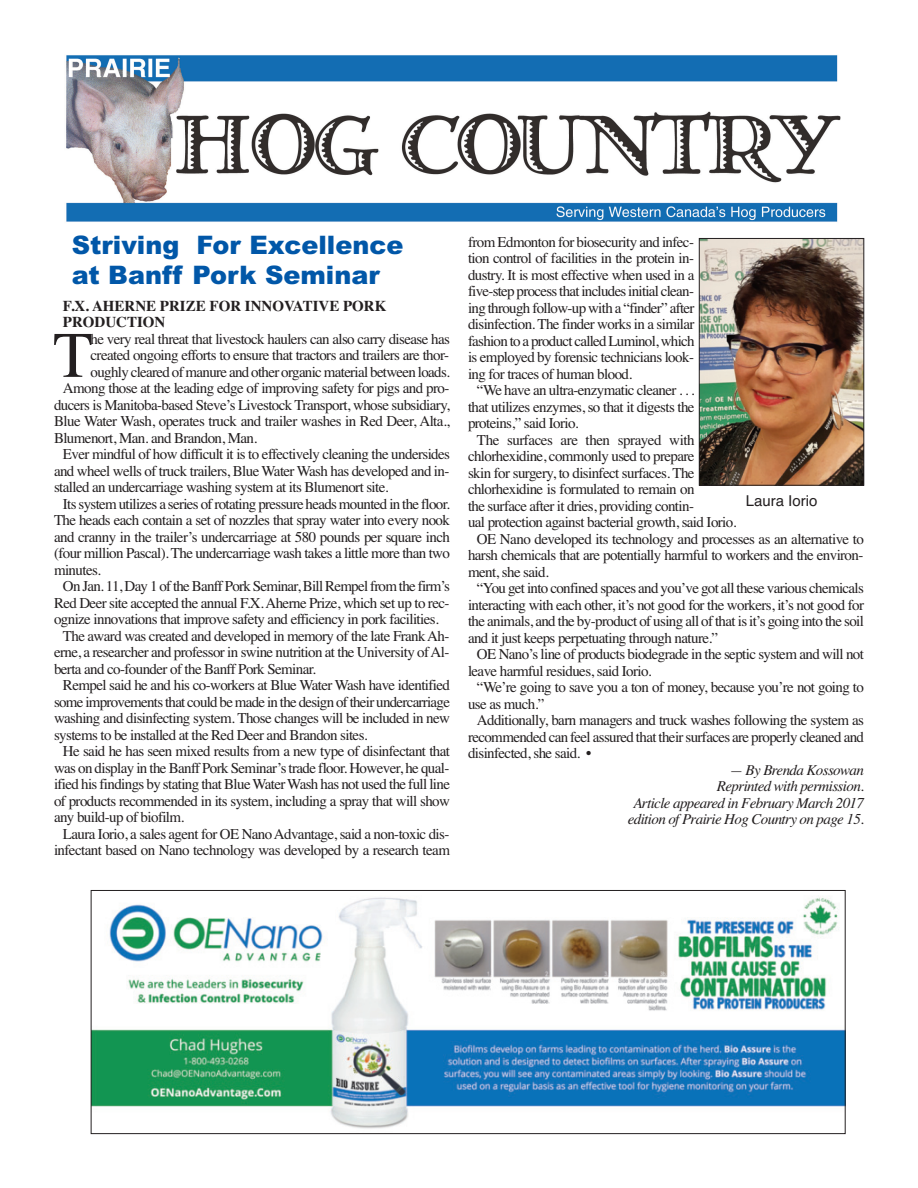
<style>
.page{position:relative;width:918px;height:1188px;background:#fff}
.page>*{position:absolute;margin:0;border:0;box-sizing:border-box;transform-origin:0 0}
.t1{font:64.8px "Times";color:#231f20}
.t2{font:900 25.5px/30.6px "Arial";color:#0157a8}
.t3{font:15px "Times";letter-spacing:-.04em;color:#231f20}
.t4{font:italic 15px/16.5px "Times";letter-spacing:-.04em;color:#231f20;text-align:right}
.t5{font:700 15px/16.5px "Times";color:#231f20}
.t6{font:15px "Helvetica";color:#231f20}
</style>
<div class="page">
<img style="left:66px;top:55px;width:775px;height:167px">
<img style="left:93px;top:897px;width:751px;height:232px">
<div style="left:91px;top:890px;width:755px;height:244px;border:1px solid #231f20"></div>
<img style="left:701px;top:240px;width:161px;height:243px">
<div style="left:699px;top:238px;width:165px;height:247px;border:1px solid #231f20"></div>
<h2 class="t2" style="left:72px;top:230px;width:333px">Striving For Excellence at Banff Pork Seminar</h2>
<p class="t5" style="left:63px;top:299px;width:325px">F.X. AHERNE PRIZE FOR INNOVATIVE PORK<br>PRODUCTION</p>
<h1 class="t1" style="left:53px;top:332px;width:41px">T</h1>
<p class="t3" style="left:91px;top:333px;width:361px">he very real threat that livestock haulers can also carry disease has</p>
<p class="t3" style="left:91px;top:350px;width:360px">created ongoing efforts to ensure that tractors and trailers are thor-</p>
<p class="t3" style="left:91px;top:366px;width:361px">oughly cleared of manure and other organic material between loads.</p>
<p class="t3" style="left:63px;top:383px;width:388px">Among those at the leading edge of improving safety for pigs and pro-</p>
<p class="t3" style="left:54px;top:399px;width:398px">ducers is Manitoba-based Steve’s Livestock Transport, whose subsidiary,</p>
<p class="t3" style="left:54px;top:416px;width:398px">Blue Water Wash, operates truck and trailer washes in Red Deer, Alta.,</p>
<p class="t3" style="left:54px;top:432px;width:205px">Blumenort, Man. and Brandon, Man.</p>
<p class="t3" style="left:63px;top:449px;width:389px">Ever mindful of how difficult it is to effectively cleaning the undersides</p>
<p class="t3" style="left:54px;top:465px;width:397px">and wheel wells of truck trailers, Blue Water Wash has developed and in-</p>
<p class="t3" style="left:54px;top:482px;width:336px">stalled an undercarriage washing system at its Blumenort site.</p>
<p class="t3" style="left:63px;top:498px;width:389px">Its system utilizes a series of rotating pressure heads mounted in the floor.</p>
<p class="t3" style="left:54px;top:515px;width:398px">The heads each contain a set of nozzles that spray water into every nook</p>
<p class="t3" style="left:54px;top:531px;width:398px">and cranny in the trailer’s undercarriage at 580 pounds per square inch</p>
<p class="t3" style="left:54px;top:548px;width:398px">(four million Pascal). The undercarriage wash takes a little more than two</p>
<p class="t3" style="left:54px;top:564px;width:49px">minutes.</p>
<p class="t3" style="left:63px;top:581px;width:389px">On Jan. 11, Day 1 of the Banff Pork Seminar, Bill Rempel from the firm’s</p>
<p class="t3" style="left:54px;top:597px;width:397px">Red Deer site accepted the annual F.X. Aherne Prize, which set up to rec-</p>
<p class="t3" style="left:54px;top:614px;width:386px">ognize innovations that improve safety and efficiency in pork facilities.</p>
<p class="t3" style="left:63px;top:630px;width:388px">The award was created and developed in memory of the late Frank Ah-</p>
<p class="t3" style="left:54px;top:647px;width:397px">erne, a researcher and professor in swine nutrition at the University of Al-</p>
<p class="t3" style="left:54px;top:663px;width:264px">berta and co-founder of the Banff Pork Seminar.</p>
<p class="t3" style="left:63px;top:680px;width:389px">Rempel said he and his co-workers at Blue Water Wash have identified</p>
<p class="t3" style="left:54px;top:696px;width:398px">some improvements that could be made in the design of their undercarriage</p>
<p class="t3" style="left:54px;top:713px;width:398px">washing and disinfecting system. Those changes will be included in new</p>
<p class="t3" style="left:54px;top:729px;width:315px">systems to be installed at the Red Deer and Brandon sites.</p>
<p class="t3" style="left:63px;top:746px;width:389px">He said he has seen mixed results from a new type of disinfectant that</p>
<p class="t3" style="left:54px;top:762px;width:397px">was on display in the Banff Pork Seminar’s trade floor. However, he qual-</p>
<p class="t3" style="left:54px;top:779px;width:398px">ified his findings by stating that Blue Water Wash has not used the full line</p>
<p class="t3" style="left:54px;top:795px;width:398px">of products recommended in its system, including a spray that will show</p>
<p class="t3" style="left:54px;top:812px;width:132px">any build-up of biofilm.</p>
<p class="t3" style="left:63px;top:828px;width:388px">Laura Iorio, a sales agent for OE Nano Advantage, said a non-toxic dis-</p>
<p class="t3" style="left:54px;top:845px;width:398px">infectant based on Nano technology was developed by a research team</p>
<p class="t3" style="left:468px;top:236px;width:228px">from Edmonton for biosecurity and infec-</p>
<p class="t3" style="left:468px;top:253px;width:228px">tion control of facilities in the protein in-</p>
<p class="t3" style="left:468px;top:269px;width:228px">dustry. It is most effective when used in a</p>
<p class="t3" style="left:468px;top:286px;width:227px">five-step process that includes initial clean-</p>
<p class="t3" style="left:468px;top:302px;width:228px">ing through follow-up with a “finder” after</p>
<p class="t3" style="left:468px;top:319px;width:228px">disinfection. The finder works in a similar</p>
<p class="t3" style="left:468px;top:335px;width:228px">fashion to a product called Luminol, which</p>
<p class="t3" style="left:468px;top:352px;width:228px">is employed by forensic technicians look-</p>
<p class="t3" style="left:468px;top:368px;width:166px">ing for traces of human blood.</p>
<p class="t3" style="left:477px;top:385px;width:219px">“We have an ultra-enzymatic cleaner . . .</p>
<p class="t3" style="left:468px;top:401px;width:228px">that utilizes enzymes, so that it digests the</p>
<p class="t3" style="left:468px;top:418px;width:112px">proteins,” said Iorio.</p>
<p class="t3" style="left:477px;top:434px;width:219px">The surfaces are then sprayed with</p>
<p class="t3" style="left:468px;top:451px;width:228px">chlorhexidine, commonly used to prepare</p>
<p class="t3" style="left:468px;top:467px;width:228px">skin for surgery, to disinfect surfaces. The</p>
<p class="t3" style="left:468px;top:484px;width:228px">chlorhexidine is formulated to remain on</p>
<p class="t3" style="left:468px;top:500px;width:228px">the surface after it dries, providing contin-</p>
<p class="t3" style="left:468px;top:517px;width:270px">ual protection against bacterial growth, said Iorio.</p>
<p class="t3" style="left:477px;top:533px;width:389px">OE Nano developed its technology and processes as an alternative to</p>
<p class="t3" style="left:468px;top:550px;width:397px">harsh chemicals that are potentially harmful to workers and the environ-</p>
<p class="t3" style="left:468px;top:566px;width:82px">ment, she said.</p>
<p class="t3" style="left:477px;top:583px;width:389px">“You get into confined spaces and you’ve got all these various chemicals</p>
<p class="t3" style="left:468px;top:599px;width:398px">interacting with each other, it’s not good for the workers, it’s not good for</p>
<p class="t3" style="left:468px;top:616px;width:398px">the animals, and the by-product of using all of that is it’s going into the soil</p>
<p class="t3" style="left:468px;top:632px;width:252px">and it just keeps perpetuating through nature.”</p>
<p class="t3" style="left:477px;top:649px;width:389px">OE Nano’s line of products biodegrade in the septic system and will not</p>
<p class="t3" style="left:468px;top:665px;width:185px">leave harmful residues, said Iorio.</p>
<p class="t3" style="left:477px;top:682px;width:389px">“We’re going to save you a ton of money, because you’re not going to</p>
<p class="t3" style="left:468px;top:698px;width:78px">use as much.”</p>
<p class="t3" style="left:477px;top:715px;width:389px">Additionally, barn managers and truck washes following the system as</p>
<p class="t3" style="left:468px;top:731px;width:398px">recommended can feel assured that their surfaces are properly cleaned and</p>
<p class="t3" style="left:468px;top:748px;width:125px">disinfected, she said. •</p>
<p class="t4" style="left:628px;top:763px;width:238px">— By Brenda Kossowan<br>Reprinted with permission.<br>Article appeared in February March 2017 edition of Prairie Hog Country on page 15.</p>
<p class="t6" style="left:746px;top:495px;width:73px">Laura Iorio</p>
</div>
